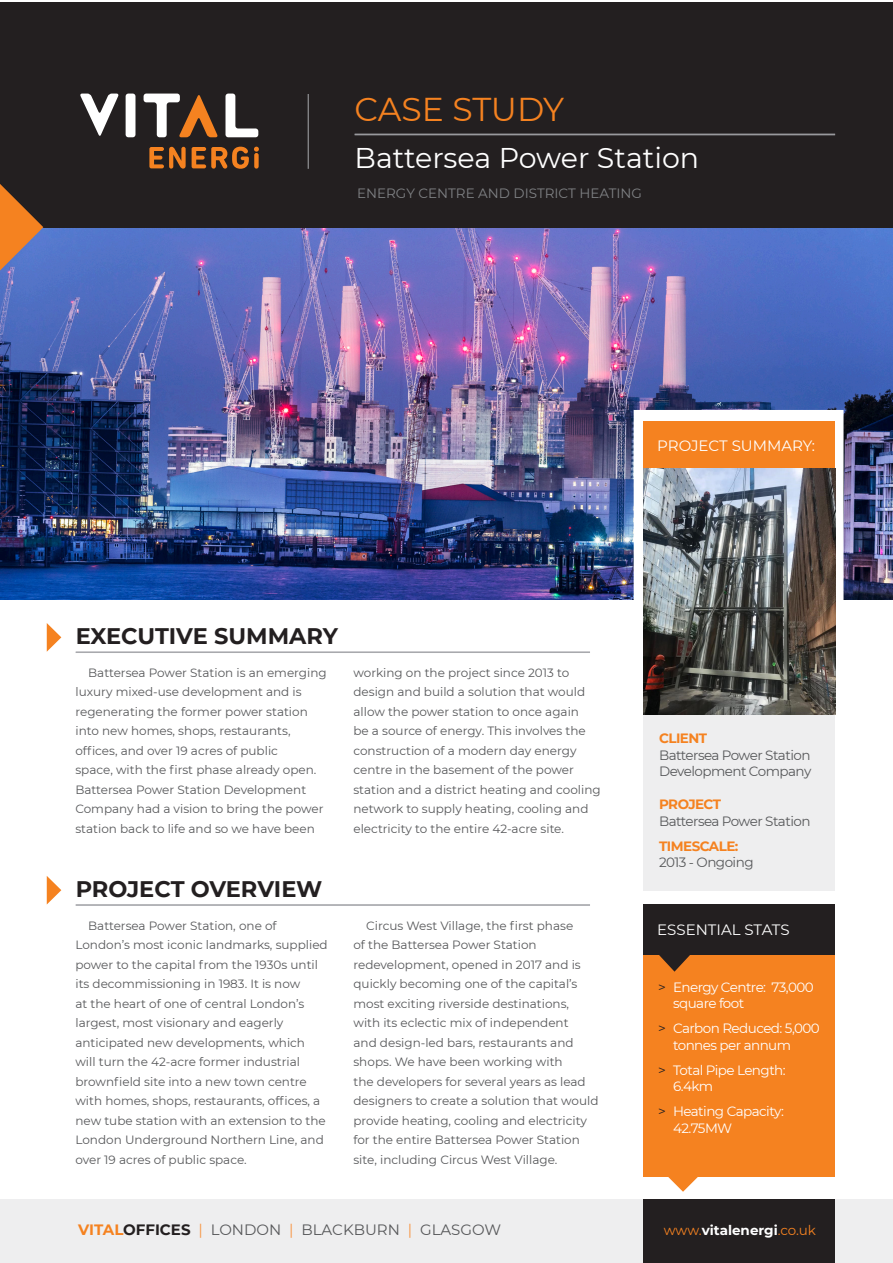
<style>
.page{position:relative;width:893px;height:1263px;background:#fff}
.page>*{position:absolute;margin:0;border:0;box-sizing:border-box;transform-origin:0 0}
.vital_case_study_pan{font:33px "Montserrat";letter-spacing:-.01em;color:#f58220}
.t1{font:28.5px "Montserrat";color:#fff}
.vital_line_headers{font:700 22.5px "Montserrat";letter-spacing:-.005em;color:#231f20}
.t2{font:15px "Montserrat";color:#57585a}
.vital_panel_headers{font:15px "Montserrat";color:#fff}
.vital_benefits_text{font:13.5px/16.5px "Montserrat";letter-spacing:-.04em;color:#fff}
.vital_experience_bod{font:13.5px/16.5px "Montserrat";letter-spacing:-.04em;color:#57585a}
.t3{font:13.5px "Montserrat";color:#808285}
.vital_experience_bod-2{font:700 13.5px "Montserrat";letter-spacing:-.04em;color:#f58220}
.t4{font:700 13.5px "Montserrat";color:#fff}
.vital_body_copy{font:12px/19.5px "Montserrat";color:#57585a}
.s1{color:#231f20}
.s2{font-weight:700;color:#f58220}
.s3{font-weight:700;color:#231f20}
.s4{color:#f79848}
.s5{font-weight:400;color:#f58220}
</style>
<div class="page">
<img style="left:0;top:227px;width:893px;height:372px">
<div style="left:634px;top:410px;width:209px;height:357px;background:#fff"></div>
<div style="left:0;top:1199px;width:893px;height:63px;background:#eeeeef"></div>
<div style="left:0;top:2px;width:893px;height:225px;background:#231f20"></div>
<div style="left:643px;top:1199px;width:192px;height:63px;background:#231f20"></div>
<svg style="left:47px;top:623px;width:14px;height:29px"></svg>
<div style="left:643px;top:533px;width:192px;height:358px;background:#eeeeef"></div>
<div style="left:643px;top:904px;width:192px;height:272px;background:#f58220"></div>
<div style="left:643px;top:904px;width:192px;height:50px;background:#231f20"></div>
<svg style="left:659px;top:954px;width:31px;height:18px"></svg>
<svg style="left:149px;top:147px;width:37px;height:22px"></svg>
<svg style="left:192px;top:147px;width:67px;height:22px"></svg>
<svg style="left:80px;top:94px;width:39px;height:42px"></svg>
<div style="left:126px;top:94px;width:9px;height:43px;background:#fff;border-radius:3px"></div>
<svg style="left:144px;top:94px;width:74px;height:43px"></svg>
<svg style="left:225px;top:94px;width:33px;height:43px"></svg>
<svg style="left:0;top:184px;width:44px;height:100px"></svg>
<hr style="left:308px;top:94px;width:1px;height:75px;background:#a8a9ad">
<svg style="left:668px;top:1176px;width:30px;height:16px"></svg>
<hr style="left:76px;top:652px;width:514px;height:1px;background:#a8a9ad">
<hr style="left:355px;top:134px;width:480px;height:1px;background:#a8a9ad">
<div style="left:643px;top:421px;width:192px;height:47px;background:#f58220"></div>
<img style="left:643px;top:468px;width:192px;height:247px">
<svg style="left:47px;top:876px;width:14px;height:28px"></svg>
<hr style="left:76px;top:904px;width:514px;height:1px;background:#a8a9ad">
<hr style="left:76px;top:905px;width:514px;height:1px;background:#a8a9ad">
<p class="vital_case_study_pan" style="left:355px;top:86px;width:211px">CASE STUDY</p>
<p class="t1" style="left:355px;top:139px;width:346px">Battersea Power Station</p>
<p class="t3" style="left:357px;top:184px;width:286px">ENERGY CENTRE AND DISTRICT HEATING</p>
<p class="vital_panel_headers" style="left:657px;top:435px;width:159px">PROJECT SUMMARY:</p>
<p class="vital_line_headers" style="left:76px;top:619px;width:264px">EXECUTIVE SUMMARY</p>
<p class="vital_body_copy" style="left:75px;top:662px;width:253px;text-indent:13px">Battersea Power Station is an emerging luxury mixed-use development and is regenerating the former power station into new homes, shops, restaurants, offices, and over 19 acres of public<br>space, with the first phase already open.<br>Battersea Power Station Development Company had a vision to bring the power station back to life and so we have been</p>
<p class="vital_body_copy" style="left:353px;top:662px;width:249px">working on the project since 2013 to design and build a solution that would allow the power station to once again<br>be a source of energy. This involves the construction of a modern day energy centre in the basement of the power station and a district heating and cooling network to supply heating, cooling and electricity to the entire 42-acre site.</p>
<p class="vital_line_headers" style="left:76px;top:872px;width:248px">PROJECT OVERVIEW</p>
<p class="vital_body_copy" style="left:75px;top:915px;width:254px;text-indent:13px">Battersea Power Station, one of London’s most iconic landmarks, supplied power to the capital from the 1930s until its decommissioning in 1983. It is now<br>at the heart of one of central London’s largest, most visionary and eagerly anticipated new developments, which will turn the 42-acre former industrial brownfield site into a new town centre with homes, shops, restaurants, offices, a new tube station with an extension to the London Underground Northern Line, and over 19 acres of public space.</p>
<p class="vital_body_copy" style="left:353px;top:915px;width:247px;text-indent:13px">Circus West Village, the first phase<br>of the Battersea Power Station redevelopment, opened in 2017 and is quickly becoming one of the capital’s most exciting riverside destinations, with its eclectic mix of independent<br>and design-led bars, restaurants and shops. We have been working with<br>the developers for several years as lead designers to create a solution that would provide heating, cooling and electricity for the entire Battersea Power Station site, including Circus West Village.</p>
<p class="vital_experience_bod-2" style="left:659px;top:729px;width:50px">CLIENT</p>
<p class="vital_experience_bod" style="left:659px;top:746px;width:154px">Battersea Power Station<br>Development Company</p>
<p class="vital_experience_bod-2" style="left:659px;top:795px;width:64px">PROJECT</p>
<p class="vital_experience_bod" style="left:659px;top:812px;width:153px">Battersea Power Station</p>
<p class="vital_experience_bod-2" style="left:659px;top:836px;width:81px">TIMESCALE:</p>
<p class="vital_experience_bod" style="left:659px;top:854px;width:96px">2013 - Ongoing</p>
<p class="vital_panel_headers" style="left:657px;top:919px;width:134px">ESSENTIAL STATS</p>
<p class="vital_benefits_text" style="left:673px;top:978px;width:142px;text-indent:-15px"><span class="s1">&gt;</span> Energy Centre: 73,000 square foot</p>
<p class="vital_benefits_text" style="left:673px;top:1019px;width:148px;text-indent:-15px"><span class="s1">&gt;</span> Carbon Reduced: 5,000 tonnes per annum</p>
<p class="vital_benefits_text" style="left:673px;top:1061px;width:114px;text-indent:-15px"><span class="s1">&gt;</span> Total Pipe Length:<br>6.4km</p>
<p class="vital_benefits_text" style="left:673px;top:1102px;width:112px;text-indent:-15px"><span class="s1">&gt;</span> Heating Capacity:<br>42.75MW</p>
<p class="t2" style="left:78px;top:1219px;width:424px"><span class="s2">VITAL</span><span class="s3">OFFICES</span> <span class="s4">|</span> LONDON <span class="s4">|</span> BLACKBURN <span class="s4">|</span> GLASGOW</p>
<p class="t4" style="left:664px;top:1220px;width:154px"><span class="s5">www.</span>vitalenergi<span class="s5">.co.uk</span></p>
</div>
